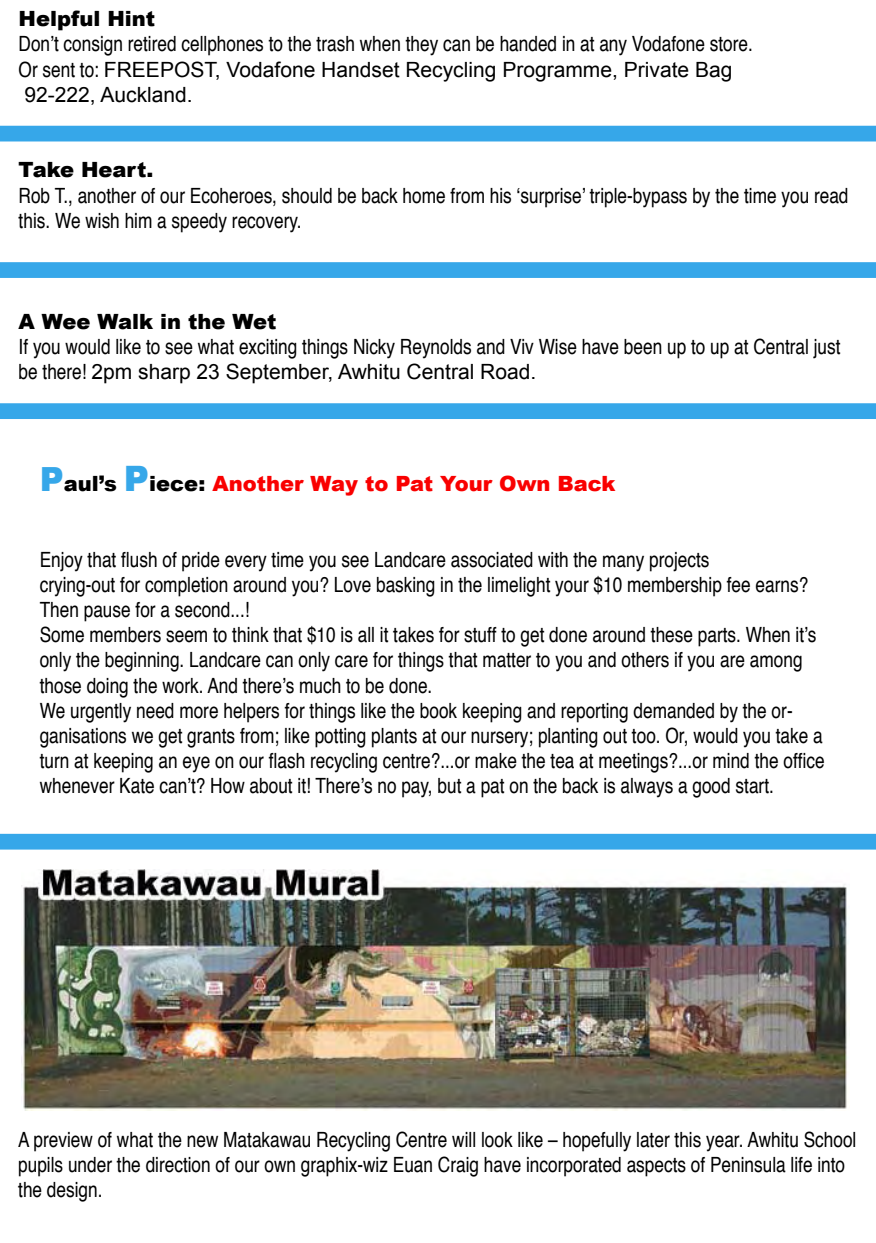
<style>
.page{position:relative;width:876px;height:1243px;background:#fff}
.page>*{position:absolute;margin:0;border:0;box-sizing:border-box;transform-origin:0 0}
.t1{font:condensed 21px/25.2px "Helvetica";color:#000}
.t2{font:21px/25.2px "Arial";color:#000}
.t3{font:900 21px "Arial";color:#f90000}
.t4{font:900 21px "Arial";color:#000}
.s1{font-family:"Helvetica";font-stretch:condensed}
.s2{font-size:33.25px;color:#36a7e9}
.s3{color:#000}
.s4{font-size:35px;color:#36a7e9}
</style>
<div class="page">
<img style="left:21px;top:869px;width:826px;height:240px">
<div style="left:0;top:126px;width:875px;height:15px;background:#36a7e9"></div>
<div style="left:0;top:262px;width:875px;height:16px;background:#36a7e9"></div>
<div style="left:0;top:403px;width:875px;height:16px;background:#36a7e9"></div>
<div style="left:0;top:833px;width:875px;height:16px;background:#36a7e9"></div>
<p class="t4" style="left:19px;top:7px;width:138px">Helpful Hint</p>
<p class="t1" style="left:19px;top:31px;width:735px">Don’t consign retired cellphones to the trash when they can be handed in at any Vodafone store.</p>
<p class="t2" style="left:19px;top:57px;width:715px"><span class="s1">Or sent to:</span> FREEPOST, Vodafone Handset Recycling Programme, Private Bag<br>92-222, Auckland.</p>
<p class="t4" style="left:19px;top:158px;width:136px">Take Heart.</p>
<p class="t1" style="left:19px;top:182px;width:831px">Rob T., another of our Ecoheroes, should be back home from his ‘surprise’ triple-bypass by the time you read this. We wish him a speedy recovery.</p>
<p class="t4" style="left:19px;top:309px;width:259px">A Wee Walk in the Wet</p>
<p class="t1" style="left:19px;top:333px;width:823px">If you would like to see what exciting things Nicky Reynolds and Viv Wise have been up to up at Central just</p>
<p class="t2" style="left:19px;top:359px;width:519px"><span class="s1">be there!</span> 2pm sharp 23 September, Awhitu Central Road.</p>
<p class="t3" style="left:40px;top:471px;width:577px"><span class="s2">P</span><span class="s3">aul’s</span> <span class="s4">P</span><span class="s3">iece:</span> Another Way to Pat Your Own Back</p>
<p class="t1" style="left:40px;top:546px;width:786px">Enjoy that flush of pride every time you see Landcare associated with the many projects<br>crying-out for completion around you? Love basking in the limelight your $10 membership fee earns?<br>Then pause for a second...!<br>Some members seem to think that $10 is all it takes for stuff to get done around these parts. When it’s only the beginning. Landcare can only care for things that matter to you and others if you are among those doing the work. And there’s much to be done.<br>We urgently need more helpers for things like the book keeping and reporting demanded by the or&shy;ganisations we get grants from; like potting plants at our nursery; planting out too. Or, would you take a turn at keeping an eye on our flash recycling centre?...or make the tea at meetings?...or mind the office whenever Kate can’t? How about it! There’s no pay, but a pat on the back is always a good start.</p>
<p class="t1" style="left:18px;top:1125px;width:839px">A preview of what the new Matakawau Recycling Centre will look like – hopefully later this year. Awhitu School pupils under the direction of our own graphix-wiz Euan Craig have incorporated aspects of Peninsula life into the design.</p>
</div>
